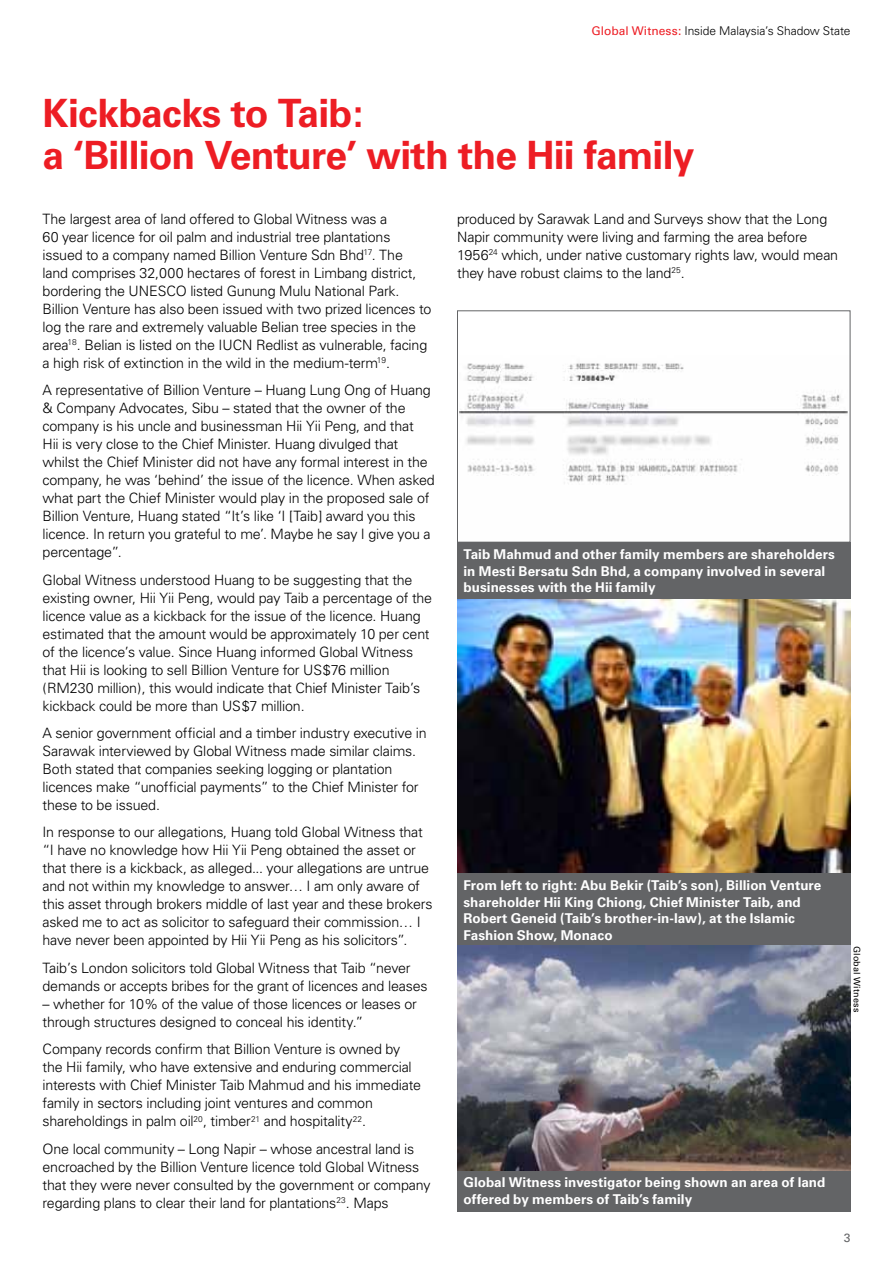
<style>
.page{position:relative;width:893px;height:1263px;background:#fff}
.page>*{position:absolute;margin:0;border:0;box-sizing:border-box;transform-origin:0 0}
.t1{font:700 39px/42px "Univers";letter-spacing:-.02em;color:#ed1d24}
.t2{font:300 14.25px/18px "Univers";letter-spacing:-.015em;color:#000}
.t3{font:700 13.5px/16.5px "Univers";color:#fff}
.t4{font:300 12px "Univers";letter-spacing:-.005em;color:#000}
.t5{font:12px "Univers";color:#636466}
.t6{font:9px "Univers";letter-spacing:.02em;color:#000}
.s1{font-weight:400;color:#ed1d24}
</style>
<div class="page">
<img style="left:457px;top:599px;width:393px;height:274px">
<div style="left:457px;top:873px;width:393px;height:73px;background:#636466"></div>
<div style="left:457px;top:1169px;width:393px;height:43px;background:#636466"></div>
<img style="left:457px;top:946px;width:393px;height:224px">
<img style="left:459px;top:363px;width:389px;height:121px">
<div style="left:457px;top:310px;width:393px;height:232px;border:1px solid #636466"></div>
<div style="left:457px;top:542px;width:393px;height:57px;background:#636466"></div>
<p class="t4" style="left:591px;top:24px;width:260px"><span class="s1">Global Witness:</span> Inside Malaysia’s Shadow State</p>
<h1 class="t1" style="left:43px;top:93px;width:653px">Kickbacks to Taib:<br>a ‘Billion Venture’ with the Hii family</h1>
<p class="t2" style="left:43px;top:210px;width:390px">The largest area of land offered to Global Witness was a<br>60 year licence for oil palm and industrial tree plantations issued to a company named Billion Venture Sdn Bhd<sup>17</sup>. The land comprises 32,000 hectares of forest in Limbang district, bordering the UNESCO listed Gunung Mulu National Park.<br>Billion Venture has also been issued with two prized licences to log the rare and extremely valuable Belian tree species in the area<sup>18</sup>. Belian is listed on the IUCN Redlist as vulnerable, facing a high risk of extinction in the wild in the medium-term<sup>19</sup>.</p>
<p class="t2" style="left:43px;top:381px;width:394px">A representative of Billion Venture – Huang Lung Ong of Huang &amp; Company Advocates, Sibu – stated that the owner of the company is his uncle and businessman Hii Yii Peng, and that<br>Hii is very close to the Chief Minister. Huang divulged that whilst the Chief Minister did not have any formal interest in the company, he was ‘behind’ the issue of the licence. When asked what part the Chief Minister would play in the proposed sale of Billion Venture, Huang stated “It’s like ‘I [Taib] award you this licence. In return you grateful to me’. Maybe he say I give you a percentage”.</p>
<p class="t2" style="left:43px;top:571px;width:391px">Global Witness understood Huang to be suggesting that the existing owner, Hii Yii Peng, would pay Taib a percentage of the licence value as a kickback for the issue of the licence. Huang estimated that the amount would be approximately 10 per cent of the licence’s value. Since Huang informed Global Witness that Hii is looking to sell Billion Venture for US$76 million (RM230 million), this would indicate that Chief Minister Taib’s kickback could be more than US$7 million.</p>
<p class="t2" style="left:43px;top:724px;width:386px">A senior government official and a timber industry executive in Sarawak interviewed by Global Witness made similar claims.<br>Both stated that companies seeking logging or plantation licences make “unofficial payments” to the Chief Minister for these to be issued.</p>
<p class="t2" style="left:43px;top:823px;width:391px">In response to our allegations, Huang told Global Witness that “I have no knowledge how Hii Yii Peng obtained the asset or that there is a kickback, as alleged... your allegations are untrue and not within my knowledge to answer… I am only aware of this asset through brokers middle of last year and these brokers asked me to act as solicitor to safeguard their commission… I have never been appointed by Hii Yii Peng as his solicitors”.</p>
<p class="t2" style="left:43px;top:959px;width:387px">Taib’s London solicitors told Global Witness that Taib “never demands or accepts bribes for the grant of licences and leases</p>
<p class="t2" style="left:43px;top:995px;width:376px">– whether for 10% of the value of those licences or leases or through structures designed to conceal his identity.”</p>
<p class="t2" style="left:43px;top:1040px;width:380px">Company records confirm that Billion Venture is owned by the Hii family, who have extensive and enduring commercial interests with Chief Minister Taib Mahmud and his immediate family in sectors including joint ventures and common shareholdings in palm oil<sup>20</sup>, timber<sup>21</sup> and hospitality<sup>22</sup>.</p>
<p class="t2" style="left:43px;top:1139px;width:389px">One local community – Long Napir – whose ancestral land is encroached by the Billion Venture licence told Global Witness that they were never consulted by the government or company regarding plans to clear their land for plantations<sup>23</sup>. Maps</p>
<p class="t2" style="left:457px;top:210px;width:383px">produced by Sarawak Land and Surveys show that the Long Napir community were living and farming the area before 1956<sup>24</sup> which, under native customary rights law, would mean they have robust claims to the land<sup>25</sup>.</p>
<p class="t3" style="left:463px;top:546px;width:373px">Taib Mahmud and other family members are shareholders in Mesti Bersatu Sdn Bhd, a company involved in several businesses with the Hii family</p>
<p class="t3" style="left:463px;top:877px;width:359px">From left to right: Abu Bekir (Taib’s son), Billion Venture shareholder Hii King Chiong, Chief Minister Taib, and Robert Geneid (Taib’s brother-in-law), at the Islamic Fashion Show, Monaco</p>
<p class="t3" style="left:463px;top:1174px;width:363px">Global Witness investigator being shown an area of land offered by members of Taib’s family</p>
<p class="t6" style="left:862px;top:946px;width:68px;rotate:90deg">Global Witness</p>
<p class="t5" style="left:844px;top:1231px;width:8px">3</p>
</div>
